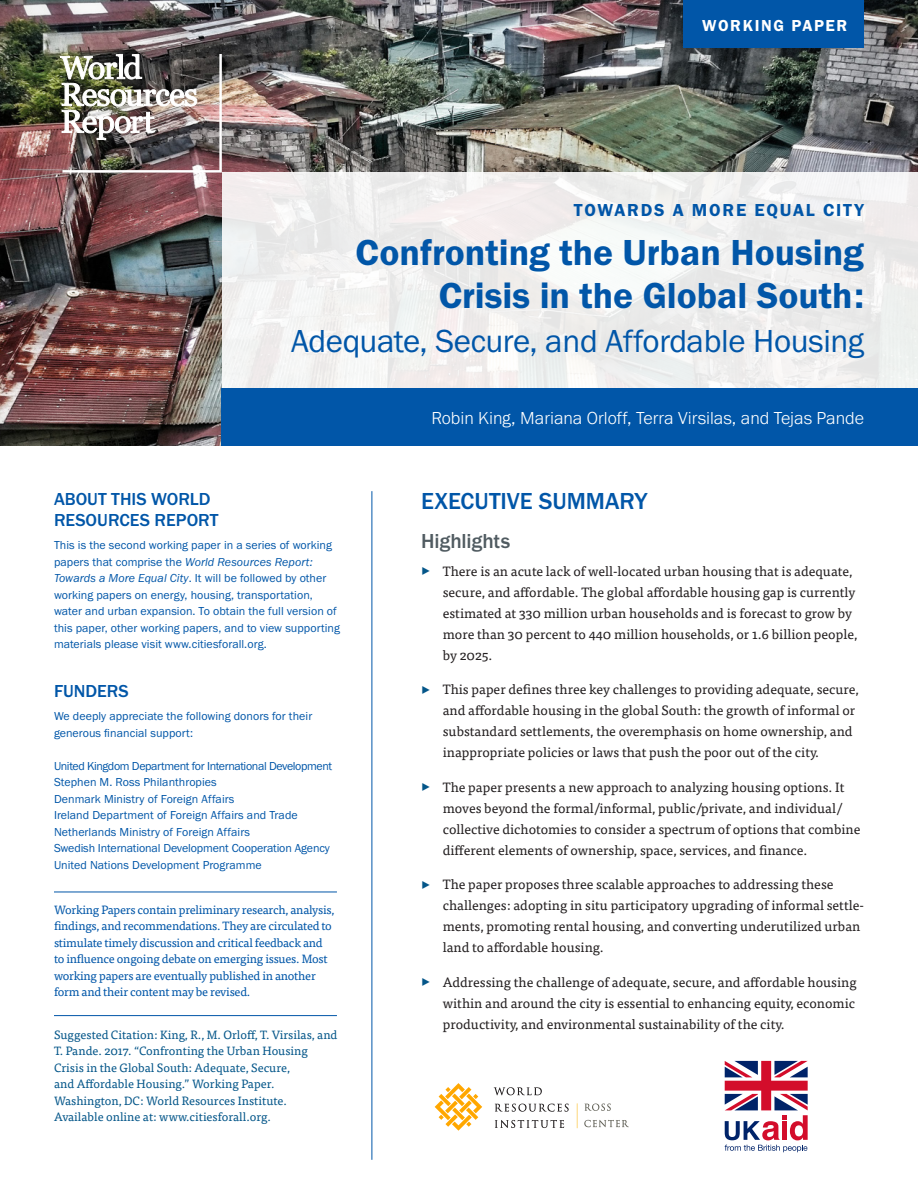
<style>
.page{position:relative;width:918px;height:1188px;background:#fff}
.page>*{position:absolute;margin:0;border:0;box-sizing:border-box;transform-origin:0 0}
.t1{font:37.5px/43.5px "Franklin Gothic URW Dem";color:#0156a8;text-align:right}
.t2{font:33px "Franklin Gothic URW Boo";letter-spacing:-.01em;color:#0156a8}
.Header_1{font:500 24px "Franklin Gothic URW";color:#0156a8}
.Header_2{font:500 21px "Franklin Gothic URW";letter-spacing:-.01em;color:#505b61}
.t3{font:300 18px "Franklin Gothic URW";color:#fff}
.Header_1-2{font:500 18px/21px "Franklin Gothic URW";color:#0156a8}
.t4{font:18px "Franklin Gothic URW Dem";letter-spacing:.1em;color:#0156a8}
.t5{font:16.5px "Franklin Gothic URW Dem";letter-spacing:.095em;color:#fff}
.t6{font:13.5px/21px "Tisa Pro";color:#231f20}
.Body_Copy_2{font:12px/16.5px "Franklin Gothic URW Boo";letter-spacing:.005em;color:#0156a8}
.t7{font:12px/16.5px "Tisa Pro";letter-spacing:-.02em;color:#0156a8}
.t8{font:12px/16.5px "Tisa Pro";color:#045689}
.Body_Copy_2-2{font:12px "Franklin Gothic URW Boo";letter-spacing:-.03em;color:#0156a8}
.s1{font-family:"Franklin Gothic URW Boo Ita"}
.s2{font-family:"Franklin Gothic URW Boo";font-size:18px;color:#045689}
</style>
<div class="page">
<img style="left:0;top:0;width:918px;height:446px">
<div style="left:222px;top:173px;width:696px;height:257px;background:#f0efef"></div>
<div style="left:222px;top:388px;width:696px;height:58px;background:#0156a8"></div>
<img style="left:60px;top:52px;width:163px;height:122px">
<div style="left:684px;top:0;width:180px;height:48px;background:#0156a8"></div>
<svg style="left:494px;top:1087px;width:48px;height:8px"></svg>
<svg style="left:495px;top:1104px;width:74px;height:8px"></svg>
<svg style="left:495px;top:1120px;width:69px;height:8px"></svg>
<svg style="left:585px;top:1104px;width:26px;height:7px"></svg>
<svg style="left:584px;top:1120px;width:45px;height:7px"></svg>
<svg style="left:577px;top:1103px;width:1px;height:25px"></svg>
<svg style="left:435px;top:1083px;width:47px;height:48px"></svg>
<hr style="left:372px;top:491px;width:1px;height:669px;background:#0156a8">
<hr style="left:54px;top:892px;width:283px;height:1px;background:#0156a8">
<hr style="left:54px;top:1015px;width:283px;height:1px;background:#0156a8">
<svg style="left:725px;top:1061px;width:83px;height:91px"></svg>
<p class="t5" style="left:702px;top:16px;width:147px">WORKING PAPER</p>
<p class="t4" style="left:574px;top:198px;width:292px">TOWARDS A MORE EQUAL CITY</p>
<p class="t1" style="left:356px;top:230px;width:510px">Confronting the Urban Housing<br>Crisis in the Global South:</p>
<p class="t2" style="left:291px;top:320px;width:574px">Adequate, Secure, and Affordable Housing</p>
<p class="Header_1-2" style="left:54px;top:488px;width:166px">ABOUT THIS WORLD<br>RESOURCES REPORT</p>
<p class="Body_Copy_2" style="left:54px;top:537px;width:287px">This is the second working paper in a series of working papers that comprise the <span class="s1">World Resources Report:<br>Towards a More Equal City</span>. It will be followed by other working papers on energy, housing, transportation, water and urban expansion. To obtain the full version of this paper, other working papers, and to view supporting materials please visit www.citiesforall.org.</p>
<p class="Header_1-2" style="left:54px;top:680px;width:76px">FUNDERS</p>
<p class="Body_Copy_2" style="left:54px;top:708px;width:260px">We deeply appreciate the following donors for their generous financial support:</p>
<p class="Body_Copy_2-2" style="left:54px;top:758px;width:280px">United Kingdom Department for International Development</p>
<p class="Body_Copy_2" style="left:54px;top:774px;width:164px">Stephen M. Ross Philanthropies</p>
<p class="Body_Copy_2" style="left:54px;top:790px;width:182px">Denmark Ministry of Foreign Affairs</p>
<p class="Body_Copy_2" style="left:54px;top:807px;width:245px">Ireland Department of Foreign Affairs and Trade</p>
<p class="Body_Copy_2" style="left:54px;top:823px;width:198px">Netherlands Ministry of Foreign Affairs</p>
<p class="Body_Copy_2" style="left:54px;top:840px;width:277px">Swedish International Development Cooperation Agency</p>
<p class="Body_Copy_2" style="left:54px;top:856px;width:209px">United Nations Development Programme</p>
<p class="t7" style="left:54px;top:901px;width:282px">Working Papers contain preliminary research, analysis, findings, and recommendations. They are circulated to stimulate timely discussion and critical feedback and to influence ongoing debate on emerging issues. Most working papers are eventually published in another form and their content may be revised.</p>
<p class="t8" style="left:54px;top:1025px;width:285px">Suggested Citation: King, R., M. Orloff, T. Virsilas, and T. Pande. 2017. “Confronting the Urban Housing Crisis in the Global South: Adequate, Secure,<br>and Affordable Housing.” Working Paper.<br>Washington, DC: World Resources Institute.<br>Available online at: www.citiesforall.org.</p>
<p class="t3" style="left:431px;top:407px;width:434px">Robin King, Mariana Orloff, Terra Virsilas, and Tejas Pande</p>
<p class="Header_1" style="left:421px;top:486px;width:228px">EXECUTIVE SUMMARY</p>
<p class="Header_2" style="left:421px;top:528px;width:91px">Highlights</p>
<p class="t6" style="left:443px;top:560px;width:416px;text-indent:-22px"><span class="s2">▸</span> There is an acute lack of well-located urban housing that is adequate, secure, and affordable. The global affordable housing gap is currently estimated at 330 million urban households and is forecast to grow by more than 30 percent to 440 million households, or 1.6 billion people, by 2025.</p>
<p class="t6" style="left:443px;top:678px;width:418px;text-indent:-22px"><span class="s2">▸</span> This paper defines three key challenges to providing adequate, secure, and affordable housing in the global South: the growth of informal or substandard settlements, the overemphasis on home ownership, and inappropriate policies or laws that push the poor out of the city.</p>
<p class="t6" style="left:443px;top:776px;width:419px;text-indent:-22px"><span class="s2">▸</span> The paper presents a new approach to analyzing housing options. It moves beyond the formal/informal, public/private, and individual/ collective dichotomies to consider a spectrum of options that combine different elements of ownership, space, services, and finance.</p>
<p class="t6" style="left:443px;top:873px;width:423px;text-indent:-22px"><span class="s2">▸</span> The paper proposes three scalable approaches to addressing these challenges: adopting in situ participatory upgrading of informal settle&shy;ments, promoting rental housing, and converting underutilized urban land to affordable housing.</p>
<p class="t6" style="left:443px;top:971px;width:415px;text-align:justify;text-indent:-22px"><span class="s2">▸</span> Addressing the challenge of adequate, secure, and affordable housing within and around the city is essential to enhancing equity, economic productivity, and environmental sustainability of the city.</p>
</div>
